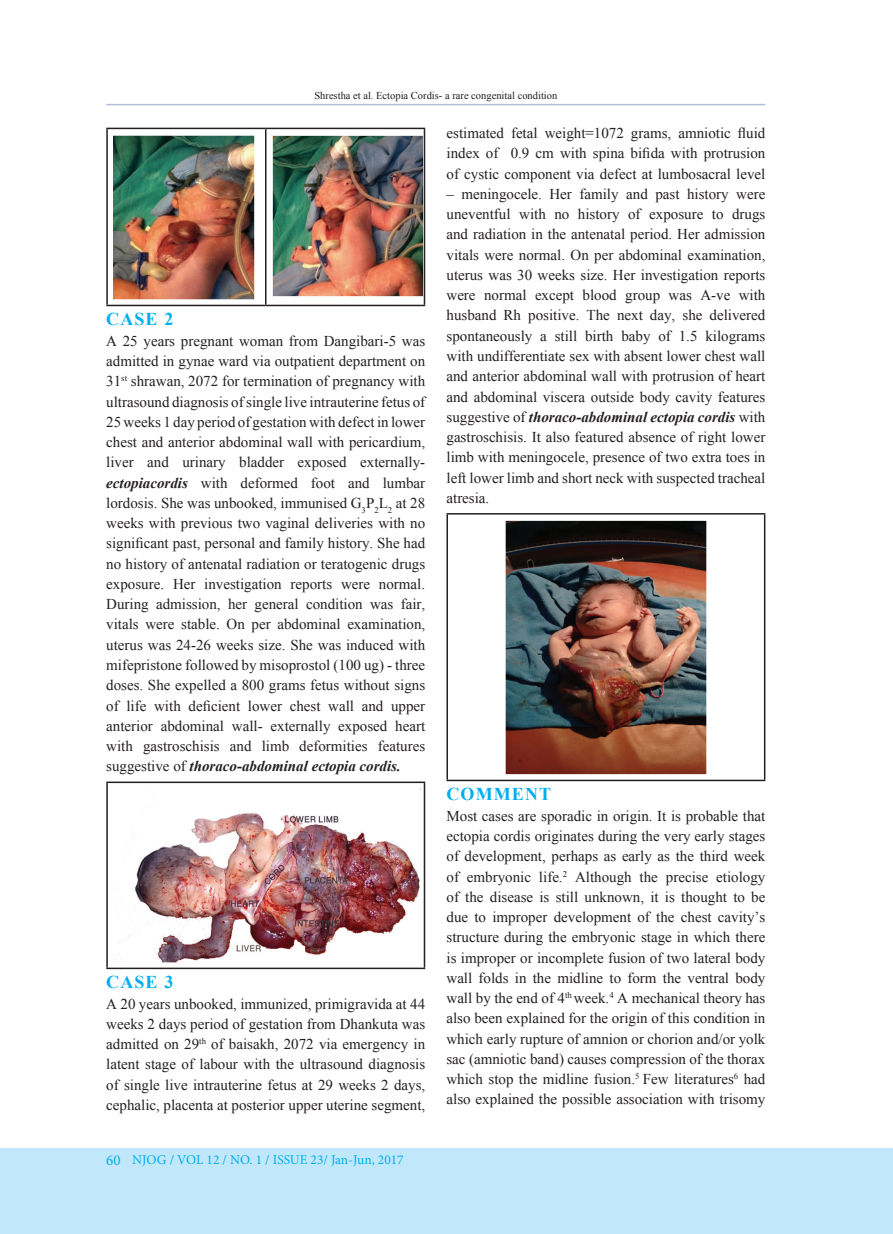
<style>
.page{position:relative;width:893px;height:1234px;background:#fff}
.page>*{position:absolute;margin:0;border:0;box-sizing:border-box;transform-origin:0 0}
.t1{font:700 18px "Times New Roman";letter-spacing:.06em;color:#00aeef}
.t2{font:15px/20.2px "Times New Roman";color:#231f20;text-align:justify}
.t3{font:13.5px "Minion Pro";color:#00aeef}
.t4{font:10.5px "Times New Roman";color:#231f20}
.s1{font-weight:700;font-style:italic}
.s2{font-size:15px}
</style>
<div class="page">
<div style="left:0;top:1148px;width:893px;height:85px;background:#c1e8fa"></div>
<hr style="left:106px;top:104px;width:659px;height:1px;background:#aebed7">
<hr style="left:106px;top:128px;width:160px;height:1px;background:#231f20">
<hr style="left:106px;top:129px;width:2px;height:175px;background:#231f20">
<hr style="left:266px;top:128px;width:159px;height:1px;background:#231f20">
<hr style="left:265px;top:129px;width:1px;height:175px;background:#231f20">
<hr style="left:424px;top:129px;width:1px;height:175px;background:#231f20">
<hr style="left:106px;top:304px;width:160px;height:2px;background:#231f20">
<hr style="left:266px;top:304px;width:159px;height:2px;background:#231f20">
<img style="left:113px;top:135px;width:141px;height:164px">
<img style="left:273px;top:135px;width:151px;height:161px">
<hr style="left:106px;top:781px;width:319px;height:1px;background:#231f20">
<hr style="left:106px;top:782px;width:2px;height:185px;background:#231f20">
<hr style="left:424px;top:782px;width:1px;height:185px;background:#231f20">
<hr style="left:106px;top:967px;width:319px;height:1px;background:#231f20">
<img style="left:114px;top:788px;width:307px;height:174px">
<hr style="left:446px;top:513px;width:319px;height:1px;background:#231f20">
<hr style="left:446px;top:514px;width:2px;height:265px;background:#231f20">
<hr style="left:764px;top:514px;width:1px;height:265px;background:#231f20">
<hr style="left:446px;top:779px;width:319px;height:2px;background:#231f20">
<img style="left:506px;top:520px;width:201px;height:254px">
<p class="t4" style="left:314px;top:88px;width:244px">Shrestha et al. Ectopia Cordis- a rare congenital condition</p>
<p class="t1" style="left:106px;top:307px;width:69px">CASE 2</p>
<p class="t2" style="left:106px;top:330px;width:320px">A 25 years pregnant woman from Dangibari-5 was admitted in gynae ward via outpatient department on 31<sup>st</sup> shrawan, 2072 for termination of pregnancy with ultrasound diagnosis of single live intrauterine fetus of 25 weeks 1 day period of gestation with defect in lower chest and anterior abdominal wall with pericardium, liver and urinary bladder exposed externally&shy;<span class="s1">ectopiacordis</span> with deformed foot and lumbar lordosis. She was unbooked, immunised G<sub>3</sub>P<sub>2</sub>L<sub>2</sub> at 28 weeks with previous two vaginal deliveries with no significant past, personal and family history. She had no history of antenatal radiation or teratogenic drugs exposure. Her investigation reports were normal.<br>During admission, her general condition was fair, vitals were stable. On per abdominal examination, uterus was 24-26 weeks size. She was induced with mifepristone followed by misoprostol (100 ug) - three doses. She expelled a 800 grams fetus without signs of life with deficient lower chest wall and upper anterior abdominal wall- externally exposed heart with gastroschisis and limb deformities features suggestive of <span class="s1">thoraco-abdominal ectopia cordis.</span></p>
<p class="t1" style="left:106px;top:969px;width:69px">CASE 3</p>
<p class="t2" style="left:106px;top:993px;width:320px">A 20 years unbooked, immunized, primigravida at 44 weeks 2 days period of gestation from Dhankuta was admitted on 29<sup>th</sup> of baisakh, 2072 via emergency in latent stage of labour with the ultrasound diagnosis of single live intrauterine fetus at 29 weeks 2 days, cephalic, placenta at posterior upper uterine segment,</p>
<p class="t3" style="left:106px;top:1150px;width:299px"><span class="s2">60</span> NJOG / VOL 12 / NO. 1 / ISSUE 23/ Jan-Jun, 2017</p>
<p class="t2" style="left:446px;top:123px;width:320px">estimated fetal weight=1072 grams, amniotic fluid index of 0.9 cm with spina bifida with protrusion of cystic component via defect at lumbosacral level</p>
<p class="t2" style="left:446px;top:183px;width:320px">– meningocele. Her family and past history were uneventful with no history of exposure to drugs and radiation in the antenatal period. Her admission vitals were normal. On per abdominal examination, uterus was 30 weeks size. Her investigation reports were normal except blood group was A-ve with husband Rh positive. The next day, she delivered spontaneously a still birth baby of 1.5 kilograms with undifferentiate sex with absent lower chest wall and anterior abdominal wall with protrusion of heart and abdominal viscera outside body cavity features suggestive of <span class="s1">thoraco-abdominal ectopia cordis</span> with gastroschisis. It also featured absence of right lower limb with meningocele, presence of two extra toes in left lower limb and short neck with suspected tracheal atresia.</p>
<p class="t1" style="left:446px;top:781px;width:106px">COMMENT</p>
<p class="t2" style="left:446px;top:805px;width:320px">Most cases are sporadic in origin. It is probable that ectopia cordis originates during the very early stages of development, perhaps as early as the third week of embryonic life.<sup>2</sup> Although the precise etiology of the disease is still unknown, it is thought to be due to improper development of the chest cavity’s structure during the embryonic stage in which there is improper or incomplete fusion of two lateral body wall folds in the midline to form the ventral body wall by the end of 4<sup>th</sup> week.<sup>4</sup> A mechanical theory has also been explained for the origin of this condition in which early rupture of amnion or chorion and/or yolk sac (amniotic band) causes compression of the thorax which stop the midline fusion.<sup>5</sup> Few literatures<sup>6</sup> had also explained the possible association with trisomy</p>
</div>
